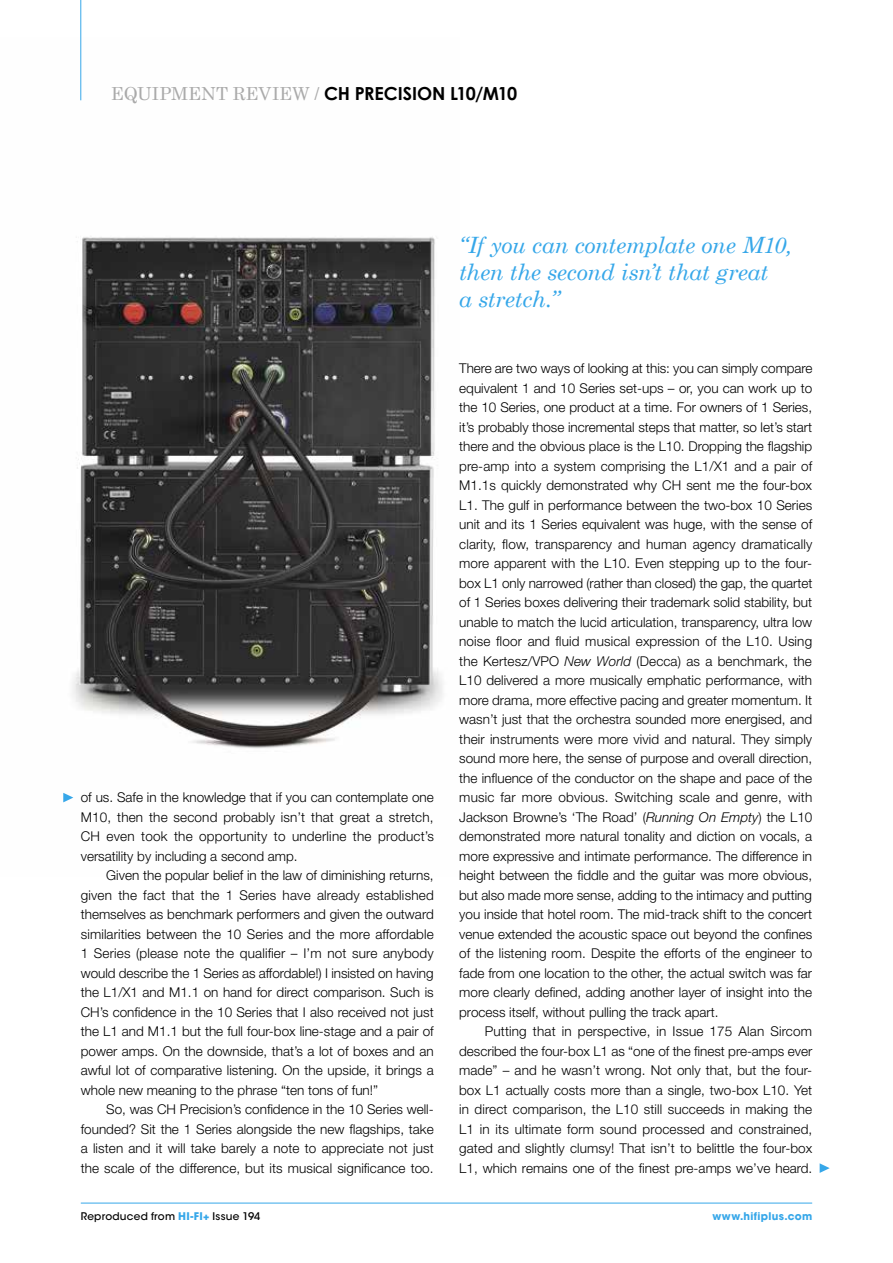
<style>
.page{position:relative;width:893px;height:1263px;background:#fff}
.page>*{position:absolute;margin:0;border:0;box-sizing:border-box;transform-origin:0 0}
.t1{font:italic 22.5px/27px "Century Schoolbook";letter-spacing:-.015em;color:#36a7e9}
.t2{font:700 18px "Century Gothic";letter-spacing:-.01em;color:#000}
.t3{font:300 13.5px/19.5px "Helvetica Neue LT Std";color:#000;text-align:justify}
.t4{font:500 10.5px "ITC Avant Garde Std";letter-spacing:.02em;color:#000}
.t5{font:700 10.5px "ITC Avant Garde Std";letter-spacing:.03em;color:#36a7e9}
.s1{font-family:"Century Schoolbook";font-weight:400;color:#aaa}
.s2{font-style:italic}
.s3{font-weight:700;color:#36a7e9}
</style>
<div class="page">
<img style="left:63px;top:37px;width:380px;height:766px">
<svg style="left:820px;top:1163px;width:10px;height:10px"></svg>
<svg style="left:63px;top:793px;width:10px;height:9px"></svg>
<hr style="left:80px;top:0;width:1px;height:100px;background:#36a7e9">
<hr style="left:81px;top:1203px;width:731px;height:1px;background:#36a7e9">
<h2 class="t2" style="left:111px;top:82px;width:408px"><span class="s1">EQUIPMENT REVIEW /</span> CH PRECISION L10/M10</h2>
<p class="t3" style="left:81px;top:787px;width:355px">of us. Safe in the knowledge that if you can contemplate one M10, then the second probably isn’t that great a stretch, CH even took the opportunity to underline the product’s versatility by including a second amp.</p>
<p class="t3" style="left:81px;top:865px;width:354px;text-indent:26px">Given the popular belief in the law of diminishing returns, given the fact that the 1 Series have already established themselves as benchmark performers and given the outward similarities between the 10 Series and the more affordable 1 Series (please note the qualifier – I’m not sure anybody would describe the 1 Series as affordable!) I insisted on having the L1/X1 and M1.1 on hand for direct comparison. Such is CH’s confidence in the 10 Series that I also received not just the L1 and M1.1 but the full four-box line-stage and a pair of power amps. On the downside, that’s a lot of boxes and an awful lot of comparative listening. On the upside, it brings a whole new meaning to the phrase “ten tons of fun!”</p>
<p class="t3" style="left:81px;top:1099px;width:354px;text-indent:26px">So, was CH Precision’s confidence in the 10 Series well&shy;founded? Sit the 1 Series alongside the new flagships, take a listen and it will take barely a note to appreciate not just the scale of the difference, but its musical significance too.</p>
<h1 class="t1" style="left:459px;top:231px;width:334px">“If you can contemplate one M10, then the second isn’t that great<br>a stretch.”</h1>
<p class="t3" style="left:459px;top:358px;width:355px">There are two ways of looking at this: you can simply compare equivalent 1 and 10 Series set-ups – or, you can work up to the 10 Series, one product at a time. For owners of 1 Series, it’s probably those incremental steps that matter, so let’s start there and the obvious place is the L10. Dropping the flagship pre-amp into a system comprising the L1/X1 and a pair of M1.1s quickly demonstrated why CH sent me the four-box L1. The gulf in performance between the two-box 10 Series unit and its 1 Series equivalent was huge, with the sense of clarity, flow, transparency and human agency dramatically more apparent with the L10. Even stepping up to the four&shy;box L1 only narrowed (rather than closed) the gap, the quartet of 1 Series boxes delivering their trademark solid stability, but unable to match the lucid articulation, transparency, ultra low noise floor and fluid musical expression of the L10. Using the Kertesz/VPO <span class="s2">New World</span> (Decca) as a benchmark, the L10 delivered a more musically emphatic performance, with more drama, more effective pacing and greater momentum. It wasn’t just that the orchestra sounded more energised, and their instruments were more vivid and natural. They simply sound more here, the sense of purpose and overall direction, the influence of the conductor on the shape and pace of the music far more obvious. Switching scale and genre, with Jackson Browne’s ‘The Road’ (<span class="s2">Running On Empty</span>) the L10 demonstrated more natural tonality and diction on vocals, a more expressive and intimate performance. The difference in height between the fiddle and the guitar was more obvious, but also made more sense, adding to the intimacy and putting you inside that hotel room. The mid-track shift to the concert venue extended the acoustic space out beyond the confines of the listening room. Despite the efforts of the engineer to fade from one location to the other, the actual switch was far more clearly defined, adding another layer of insight into the process itself, without pulling the track apart.</p>
<p class="t3" style="left:459px;top:1021px;width:355px;text-indent:26px">Putting that in perspective, in Issue 175 Alan Sircom described the four-box L1 as “one of the finest pre-amps ever made” – and he wasn’t wrong. Not only that, but the four&shy;box L1 actually costs more than a single, two-box L10. Yet in direct comparison, the L10 still succeeds in making the L1 in its ultimate form sound processed and constrained, gated and slightly clumsy! That isn’t to belittle the four-box L1, which remains one of the finest pre-amps we’ve heard.</p>
<p class="t4" style="left:81px;top:1210px;width:181px">Reproduced from <span class="s3">HI-FI+</span> Issue 194</p>
<p class="t5" style="left:712px;top:1210px;width:101px">www.hifiplus.com</p>
</div>
